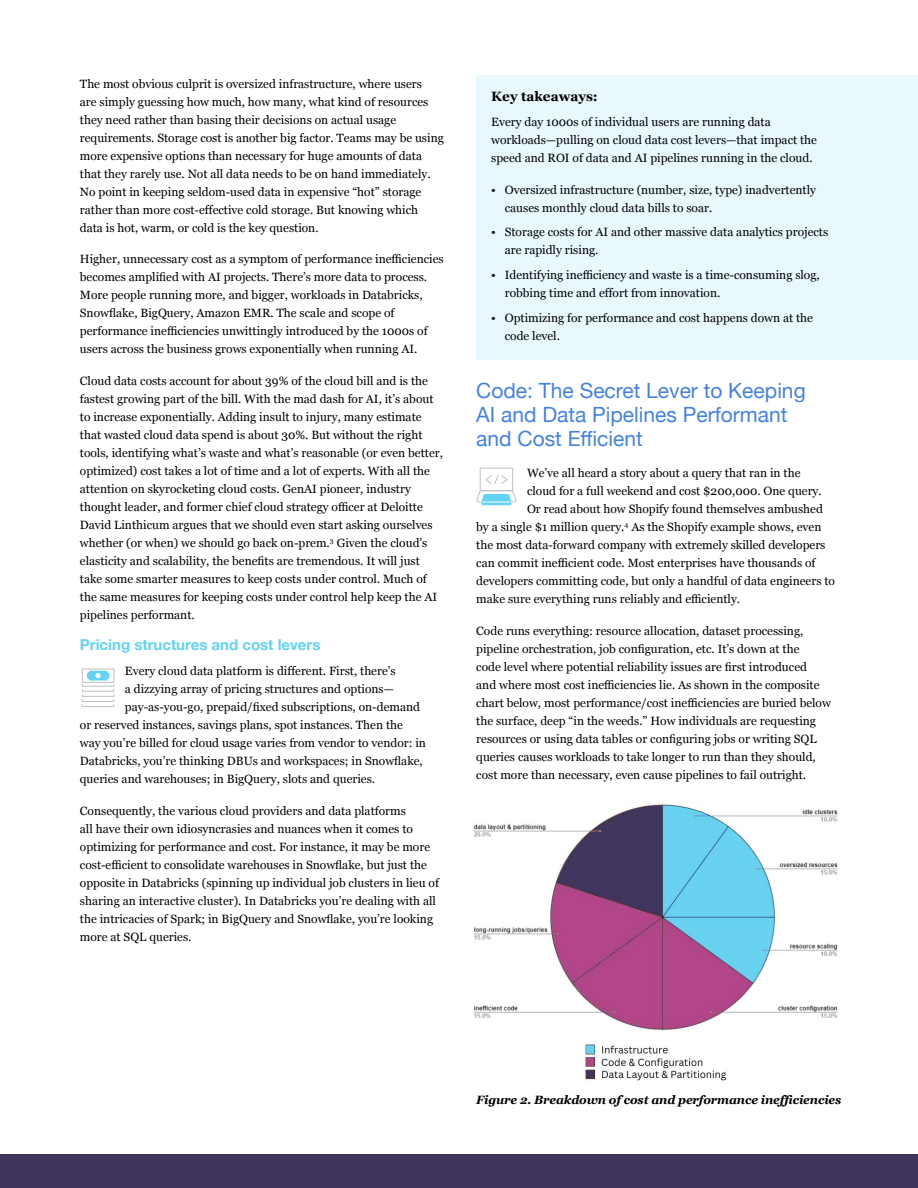
<style>
.page{position:relative;width:918px;height:1188px;background:#fff}
.page>*{position:absolute;margin:0;border:0;box-sizing:border-box;transform-origin:0 0}
.t1{font:21px/24px "Helvetica Neue";color:#4482e3}
.t2{font:700 15px "Helvetica Neue";color:#62d3f2}
.t3{font:700 13.5px "Georgia";color:#000}
.t4{font:12px/18px "Georgia";color:#000}
.t5{font:italic 700 12px "Georgia";letter-spacing:-.01em;color:#000}
</style>
<div class="page">
<div style="left:476px;top:76px;width:442px;height:284px;background:#e8f8fd"></div>
<div style="left:82px;top:669px;width:32px;height:14px;border:1px solid #bfc0c2"></div>
<div style="left:82px;top:684px;width:32px;height:3px;border:1px solid #bfc0c2"></div>
<svg style="left:87px;top:671px;width:22px;height:10px"></svg>
<div style="left:82px;top:689px;width:32px;height:3px;border:1px solid #bfc0c2"></div>
<div style="left:82px;top:694px;width:32px;height:3px;border:1px solid #bfc0c2"></div>
<div style="left:82px;top:699px;width:32px;height:3px;border:1px solid #bfc0c2"></div>
<div style="left:82px;top:704px;width:32px;height:3px;border:1px solid #bfc0c2"></div>
<div style="left:0;top:1155px;width:918px;height:33px;background:#41345f"></div>
<div style="left:480px;top:468px;width:33px;height:23px;border:1px solid #bfc0c2"></div>
<svg style="left:476px;top:475px;width:40px;height:30px"></svg>
<img style="left:473px;top:804px;width:365px;height:277px">
<p class="t4" style="left:80px;top:74px;width:365px">The most obvious culprit is oversized infrastructure, where users<br>are simply guessing how much, how many, what kind of resources they need rather than basing their decisions on actual usage requirements. Storage cost is another big factor. Teams may be using more expensive options than necessary for huge amounts of data that they rarely use. Not all data needs to be on hand immediately.<br>No point in keeping seldom-used data in expensive “hot” storage rather than more cost-effective cold storage. But knowing which data is hot, warm, or cold is the key question.</p>
<p class="t4" style="left:80px;top:250px;width:365px">Higher, unnecessary cost as a symptom of performance inefficiencies becomes amplified with AI projects. There’s more data to process.<br>More people running more, and bigger, workloads in Databricks, Snowflake, BigQuery, Amazon EMR. The scale and scope of performance inefficiencies unwittingly introduced by the 1000s of users across the business grows exponentially when running AI.</p>
<p class="t4" style="left:80px;top:371px;width:365px">Cloud data costs account for about 39% of the cloud bill and is the fastest growing part of the bill. With the mad dash for AI, it’s about to increase exponentially. Adding insult to injury, many estimate that wasted cloud data spend is about 30%. But without the right tools, identifying what’s waste and what’s reasonable (or even better, optimized) cost takes a lot of time and a lot of experts. With all the attention on skyrocketing cloud costs. GenAI pioneer, industry thought leader, and former chief cloud strategy officer at Deloitte David Linthicum argues that we should even start asking ourselves whether (or when) we should go back on-prem.<sup>3</sup> Given the cloud’s elasticity and scalability, the benefits are tremendous. It will just take some smarter measures to keep costs under control. Much of the same measures for keeping costs under control help keep the AI pipelines performant.</p>
<p class="t2" style="left:80px;top:633px;width:242px">Pricing structures and cost levers</p>
<p class="t4" style="left:125px;top:662px;width:272px">Every cloud data platform is different. First, there’s</p>
<p class="t4" style="left:125px;top:680px;width:271px">a dizzying array of pricing structures and options—</p>
<p class="t4" style="left:125px;top:698px;width:297px">pay-as-you-go, prepaid/fixed subscriptions, on-demand</p>
<p class="t4" style="left:80px;top:716px;width:325px">or reserved instances, savings plans, spot instances. Then the</p>
<p class="t4" style="left:80px;top:734px;width:348px">way you’re billed for cloud usage varies from vendor to vendor: in</p>
<p class="t4" style="left:80px;top:752px;width:344px">Databricks, you’re thinking DBUs and workspaces; in Snowflake,</p>
<p class="t4" style="left:80px;top:770px;width:297px">queries and warehouses; in BigQuery, slots and queries.</p>
<p class="t4" style="left:80px;top:801px;width:361px">Consequently, the various cloud providers and data platforms<br>all have their own idiosyncrasies and nuances when it comes to optimizing for performance and cost. For instance, it may be more cost-efficient to consolidate warehouses in Snowflake, but just the opposite in Databricks (spinning up individual job clusters in lieu of sharing an interactive cluster). In Databricks you’re dealing with all the intricacies of Spark; in BigQuery and Snowflake, you’re looking more at SQL queries.</p>
<p class="t3" style="left:491px;top:87px;width:108px">Key takeaways:</p>
<p class="t4" style="left:491px;top:113px;width:327px">Every day 1000s of individual users are running data workloads—pulling on cloud data cost levers—that impact the speed and ROI of data and AI pipelines running in the cloud.</p>
<p class="t4" style="left:505px;top:180px;width:313px;text-indent:-14px">• Oversized infrastructure (number, size, type) inadvertently causes monthly cloud data bills to soar.</p>
<p class="t4" style="left:505px;top:223px;width:325px;text-indent:-14px">• Storage costs for AI and other massive data analytics projects are rapidly rising.</p>
<p class="t4" style="left:505px;top:266px;width:316px;text-indent:-14px">• Identifying inefficiency and waste is a time-consuming slog, robbing time and effort from innovation.</p>
<p class="t4" style="left:505px;top:308px;width:310px;text-indent:-14px">• Optimizing for performance and cost happens down at the code level.</p>
<h1 class="t1" style="left:476px;top:379px;width:331px">Code: The Secret Lever to Keeping<br>AI and Data Pipelines Performant and Cost Efficient</h1>
<p class="t4" style="left:527px;top:464px;width:275px">We’ve all heard a story about a query that ran in the</p>
<p class="t4" style="left:527px;top:482px;width:296px">cloud for a full weekend and cost $200,000. One query.</p>
<p class="t4" style="left:527px;top:500px;width:297px">Or read about how Shopify found themselves ambushed</p>
<p class="t4" style="left:476px;top:518px;width:347px">by a single $1 million query.<sup>4</sup> As the Shopify example shows, even</p>
<p class="t4" style="left:476px;top:536px;width:351px">the most data-forward company with extremely skilled developers</p>
<p class="t4" style="left:476px;top:554px;width:341px">can commit inefficient code. Most enterprises have thousands of</p>
<p class="t4" style="left:476px;top:572px;width:360px">developers committing code, but only a handful of data engineers to</p>
<p class="t4" style="left:476px;top:590px;width:265px">make sure everything runs reliably and efficiently.</p>
<p class="t4" style="left:476px;top:621px;width:356px">Code runs everything: resource allocation, dataset processing, pipeline orchestration, job configuration, etc. It’s down at the<br>code level where potential reliability issues are first introduced<br>and where most cost inefficiencies lie. As shown in the composite chart below, most performance/cost inefficiencies are buried below the surface, deep “in the weeds.” How individuals are requesting resources or using data tables or configuring jobs or writing SQL queries causes workloads to take longer to run than they should, cost more than necessary, even cause pipelines to fail outright.</p>
<p class="t5" style="left:476px;top:1091px;width:367px">Figure 2. Breakdown of cost and performance inefficiencies</p>
</div>
